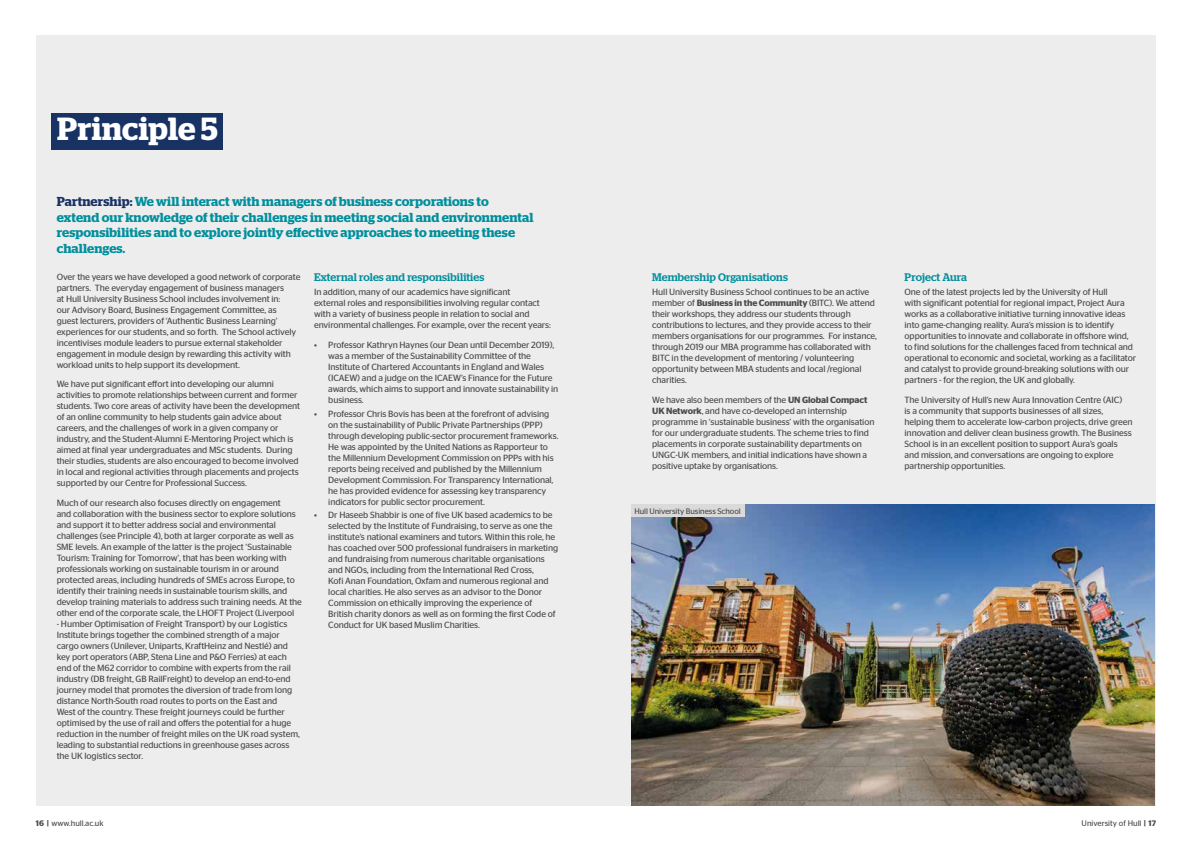
<style>
.page{position:relative;width:1191px;height:842px;background:#fff}
.page>*{position:absolute;margin:0;border:0;box-sizing:border-box;transform-origin:0 0}
.t1{font:600 32px "Stag";letter-spacing:.005em;color:#fff}
.t2{font:600 13px/15.6px "Stag";letter-spacing:.01em;color:#008f9d}
.t3{font:500 11px "Stag";letter-spacing:.01em;color:#008f9d}
.t4{font:9px/11px "Stag Sans";letter-spacing:-.01em;color:#4a4a49}
.t5{font:8px "Stag Sans";letter-spacing:-.005em;color:#4a4a49}
.s1{color:#183264}
.s2{font-weight:600}
</style>
<div class="page">
<div style="left:36px;top:35px;width:1119px;height:770px;background:#ededed"></div>
<div style="left:52px;top:113px;width:171px;height:37px;background:#183264"></div>
<img style="left:631px;top:505px;width:524px;height:300px">
<div style="left:631px;top:505px;width:114px;height:12px;background:#dadada"></div>
<h1 class="t1" style="left:57px;top:110px;width:162px">Principle 5</h1>
<p class="t2" style="left:57px;top:194px;width:478px"><span class="s1">Partnership:</span> We will interact with managers of business corporations to extend our knowledge of their challenges in meeting social and environmental responsibilities and to explore jointly effective approaches to meeting these challenges.</p>
<p class="t4" style="left:57px;top:271px;width:245px">Over the years we have developed a good network of corporate partners. The everyday engagement of business managers<br>at Hull University Business School includes involvement in:<br>our Advisory Board, Business Engagement Committee, as guest lecturers, providers of ‘Authentic Business Learning’ experiences for our students, and so forth. The School actively incentivises module leaders to pursue external stakeholder engagement in module design by rewarding this activity with workload units to help support its development.</p>
<p class="t4" style="left:57px;top:379px;width:245px">We have put significant effort into developing our alumni activities to promote relationships between current and former students. Two core areas of activity have been the development of an online community to help students gain advice about careers, and the challenges of work in a given company or industry, and the Student-Alumni E-Mentoring Project which is aimed at final year undergraduates and MSc students. During their studies, students are also encouraged to become involved in local and regional activities through placements and projects supported by our Centre for Professional Success.</p>
<p class="t4" style="left:57px;top:497px;width:247px">Much of our research also focuses directly on engagement<br>and collaboration with the business sector to explore solutions and support it to better address social and environmental challenges (see Principle 4), both at larger corporate as well as SME levels. An example of the latter is the project ‘Sustainable Tourism: Training for Tomorrow’, that has been working with professionals working on sustainable tourism in or around protected areas, including hundreds of SMEs across Europe, to identify their training needs in sustainable tourism skills, and develop training materials to address such training needs. At the other end of the corporate scale, the LHOFT Project (Liverpool</p>
<p class="t4" style="left:57px;top:618px;width:245px">- Humber Optimisation of Freight Transport) by our Logistics Institute brings together the combined strength of a major cargo owners (Unilever, Uniparts, KraftHeinz and Nestlé) and key port operators (ABP, Stena Line and P&amp;O Ferries) at each end of the M62 corridor to combine with experts from the rail industry (DB freight, GB RailFreight) to develop an end-to-end journey model that promotes the diversion of trade from long distance North-South road routes to ports on the East and<br>West of the country. These freight journeys could be further optimised by the use of rail and offers the potential for a huge reduction in the number of freight miles on the UK road system, leading to substantial reductions in greenhouse gases across the UK logistics sector.</p>
<p class="t3" style="left:314px;top:271px;width:172px">External roles and responsibilities</p>
<p class="t4" style="left:314px;top:287px;width:238px">In addition, many of our academics have significant<br>external roles and responsibilities involving regular contact with a variety of business people in relation to social and environmental challenges. For example, over the recent years:</p>
<p class="t4" style="left:328px;top:339px;width:232px;text-indent:-14px">• Professor Kathryn Haynes (our Dean until December 2019), was a member of the Sustainability Committee of the Institute of Chartered Accountants in England and Wales (ICAEW) and a judge on the ICAEW’s Finance for the Future awards, which aims to support and innovate sustainability in business.</p>
<p class="t4" style="left:328px;top:408px;width:232px;text-indent:-14px">• Professor Chris Bovis has been at the forefront of advising on the sustainability of Public Private Partnerships (PPP) through developing public-sector procurement frameworks.<br>He was appointed by the United Nations as Rapporteur to the Millennium Development Commission on PPPs with his reports being received and published by the Millennium Development Commission. For Transparency International, he has provided evidence for assessing key transparency indicators for public sector procurement.</p>
<p class="t4" style="left:328px;top:510px;width:231px;text-indent:-14px">• Dr Haseeb Shabbir is one of five UK based academics to be selected by the Institute of Fundraising, to serve as one the institute’s national examiners and tutors. Within this role, he has coached over 500 professional fundraisers in marketing and fundraising from numerous charitable organisations and NGOs, including from the International Red Cross,<br>Kofi Anan Foundation, Oxfam and numerous regional and local charities. He also serves as an advisor to the Donor Commission on ethically improving the experience of British charity donors as well as on forming the first Code of Conduct for UK based Muslim Charities.</p>
<p class="t3" style="left:652px;top:271px;width:137px">Membership Organisations</p>
<p class="t4" style="left:652px;top:287px;width:226px">Hull University Business School continues to be an active member of <span class="s2">Business in the Community</span> (BITC). We attend their workshops, they address our students through contributions to lectures, and they provide access to their members organisations for our programmes. For instance, through 2019 our MBA programme has collaborated with BITC in the development of mentoring / volunteering opportunity between MBA students and local /regional charities.</p>
<p class="t4" style="left:652px;top:394px;width:224px">We have also been members of the <span class="s2">UN Global Compact UK Network</span>, and have co-developed an internship programme in ‘sustainable business’ with the organisation for our undergraduate students. The scheme tries to find placements in corporate sustainability departments on UNGC-UK members, and initial indications have shown a positive uptake by organisations.</p>
<p class="t5" style="left:634px;top:506px;width:108px">Hull University Business School</p>
<p class="t3" style="left:904px;top:271px;width:64px">Project Aura</p>
<p class="t4" style="left:904px;top:287px;width:233px">One of the latest projects led by the University of Hull<br>with significant potential for regional impact, Project Aura works as a collaborative initiative turning innovative ideas into game-changing reality. Aura’s mission is to identify opportunities to innovate and collaborate in offshore wind, to find solutions for the challenges faced from technical and operational to economic and societal, working as a facilitator and catalyst to provide ground-breaking solutions with our partners - for the region, the UK and globally.</p>
<p class="t4" style="left:904px;top:394px;width:229px">The University of Hull’s new Aura Innovation Centre (AIC)<br>is a community that supports businesses of all sizes, helping them to accelerate low-carbon projects, drive green innovation and deliver clean business growth. The Business School is in an excellent position to support Aura’s goals and mission, and conversations are ongoing to explore partnership opportunities.</p>
<p class="t5" style="left:36px;top:818px;width:69px"><span class="s2">16 |</span> www.hull.ac.uk</p>
<p class="t5" style="left:1081px;top:818px;width:76px">University of Hull <span class="s2">| 17</span></p>
</div>
